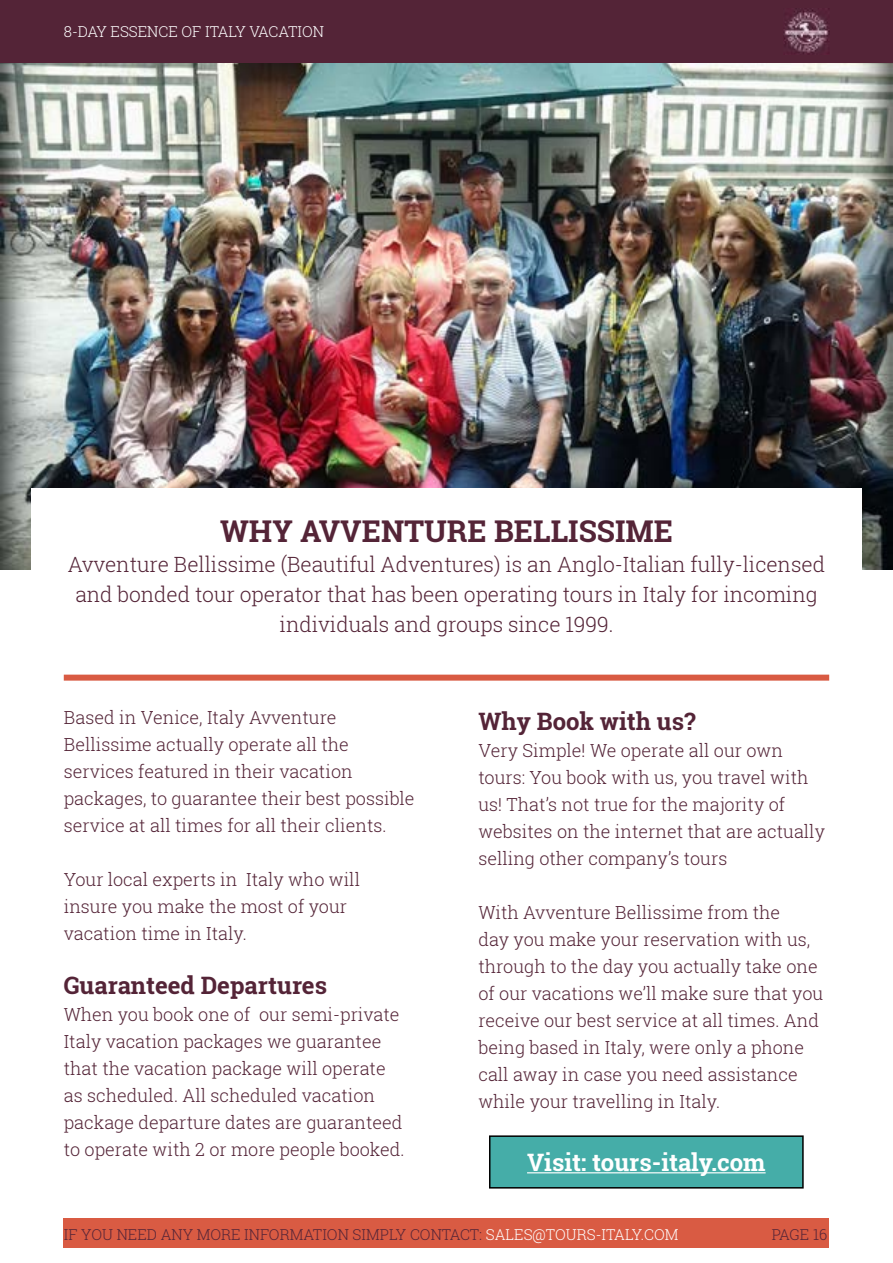
<style>
.page{position:relative;width:893px;height:1263px;background:#fff}
.page>*{position:absolute;margin:0;border:0;box-sizing:border-box;transform-origin:0 0}
.t1{font:700 30px "Roboto Slab";color:#542437}
.t2{font:700 24px "Roboto Slab";color:#542437}
.t3{font:700 24px "Roboto Slab";color:#fff}
.t4{font:300 21px/30px "Roboto Slab";letter-spacing:-.005em;color:#542437;text-align:center}
.t5{font:300 18px/27px "Roboto Slab";color:#542437}
.t6{font:300 15px "Roboto Slab";color:#542437}
.t7{font:300 15px "Roboto Slab";color:#fff}
.s1{color:#fff}
</style>
<div class="page">
<div style="left:0;top:0;width:893px;height:64px;background:#542437"></div>
<img style="left:784px;top:10px;width:45px;height:44px">
<img style="left:0;top:64px;width:893px;height:506px">
<div style="left:31px;top:488px;width:831px;height:177px;background:#fff"></div>
<div style="left:64px;top:675px;width:765px;height:6px;background:#d95b43"></div>
<div style="left:64px;top:1218px;width:765px;height:30px;background:#d95b43"></div>
<div style="left:490px;top:1136px;width:313px;height:52px;background:#45ada8"></div>
<hr style="left:527px;top:1172px;width:239px;height:1px;background:#fff">
<div style="left:489px;top:1135px;width:315px;height:53px;border:2px solid #000"></div>
<p class="t7" style="left:64px;top:21px;width:262px">8-DAY ESSENCE OF ITALY VACATION</p>
<h1 class="t1" style="left:220px;top:511px;width:454px">WHY AVVENTURE BELLISSIME</h1>
<p class="t4" style="left:68px;top:549px;width:759px">Avventure Bellissime (Beautiful Adventures) is an Anglo-Italian fully-licensed and bonded tour operator that has been operating tours in Italy for incoming individuals and groups since 1999.</p>
<p class="t5" style="left:64px;top:703px;width:352px">Based in Venice, Italy Avventure Bellissime actually operate all the services featured in their vacation packages, to guarantee their best possible service at all times for all their clients.</p>
<p class="t5" style="left:64px;top:865px;width:298px">Your local experts in Italy who will insure you make the most of your vacation time in Italy.</p>
<h2 class="t2" style="left:64px;top:968px;width:265px">Guaranteed Departures</h2>
<p class="t5" style="left:64px;top:1000px;width:342px">When you book one of our semi-private Italy vacation packages we guarantee that the vacation package will operate as scheduled. All scheduled vacation package departure dates are guaranteed to operate with 2 or more people booked.</p>
<h2 class="t2" style="left:478px;top:705px;width:219px">Why Book with us?</h2>
<p class="t5" style="left:478px;top:736px;width:348px">Very Simple! We operate all our own tours: You book with us, you travel with us! That’s not true for the majority of websites on the internet that are actually selling other company’s tours</p>
<p class="t5" style="left:478px;top:898px;width:347px">With Avventure Bellissime from the<br>day you make your reservation with us, through to the day you actually take one of our vacations we’ll make sure that you receive our best service at all times. And being based in Italy, were only a phone call away in case you need assistance while your travelling in Italy.</p>
<h2 class="t3" style="left:527px;top:1146px;width:240px">Visit: tours-italy.com</h2>
<p class="t6" style="left:64px;top:1224px;width:616px">IF YOU NEED ANY MORE INFORMATION SIMPLY CONTACT: <span class="s1">SALES@TOURS-ITALY.COM</span></p>
<p class="t6" style="left:772px;top:1224px;width:57px">PAGE 16</p>
</div>
